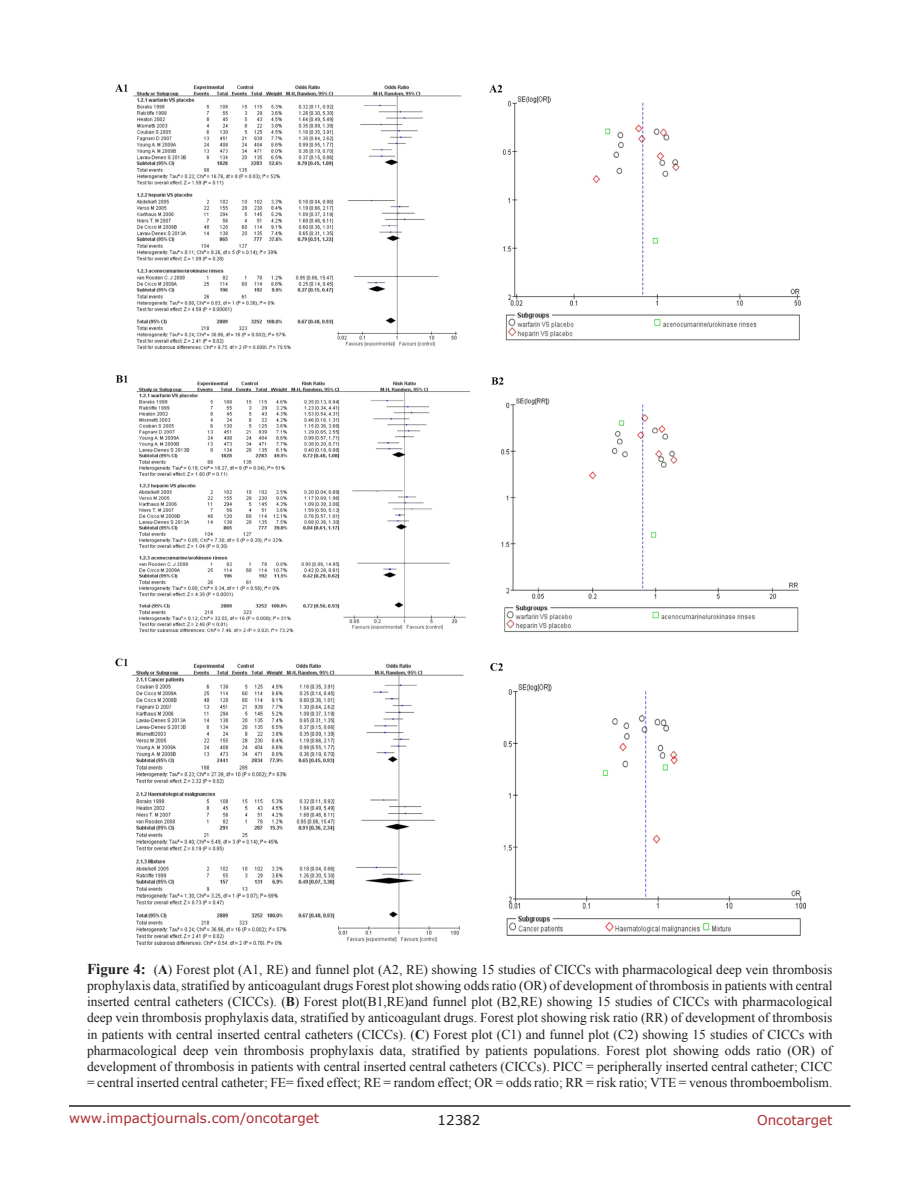
<style>
.page{position:relative;width:918px;height:1188px;background:#fff}
.page>*{position:absolute;margin:0;border:0;box-sizing:border-box;transform-origin:0 0}
.FigureText{font:13.5px/16.2px "Times New Roman";color:#231f20;text-align:justify}
.t1{font:13.5px "Verdana";color:#ac2b31}
.t2{font:13.5px "Verdana";color:#231f20}
.s1{font-weight:700;font-size:15px}
.s2{font-weight:700}
</style>
<div class="page">
<hr style="left:69px;top:1105px;width:781px;height:2px;background:#231f20">
<img style="left:115px;top:84px;width:691px;height:861px">
<p class="FigureText" style="left:87px;top:961px;width:747px"><span class="s1">Figure 4:</span> (<span class="s2">A</span>) Forest plot (A1, RE) and funnel plot (A2, RE) showing 15 studies of CICCs with pharmacological deep vein thrombosis prophylaxis data, stratified by anticoagulant drugs Forest plot showing odds ratio (OR) of development of thrombosis in patients with central inserted central catheters (CICCs). (<span class="s2">B</span>) Forest plot(B1,RE)and funnel plot (B2,RE) showing 15 studies of CICCs with pharmacological deep vein thrombosis prophylaxis data, stratified by anticoagulant drugs. Forest plot showing risk ratio (RR) of development of thrombosis in patients with central inserted central catheters (CICCs). (<span class="s2">C</span>) Forest plot (C1) and funnel plot (C2) showing 15 studies of CICCs with pharmacological deep vein thrombosis prophylaxis data, stratified by patients populations. Forest plot showing odds ratio (OR) of development of thrombosis in patients with central inserted central catheters (CICCs). PICC = peripherally inserted central catheter; CICC = central inserted central catheter; FE= fixed effect; RE = random effect; OR = odds ratio; RR = risk ratio; VTE = venous thromboembolism.</p>
<p class="t1" style="left:69px;top:1109px;width:252px">www.impactjournals.com/oncotarget</p>
<p class="t2" style="left:438px;top:1111px;width:44px">12382</p>
<p class="t1" style="left:757px;top:1111px;width:77px">Oncotarget</p>
</div>
